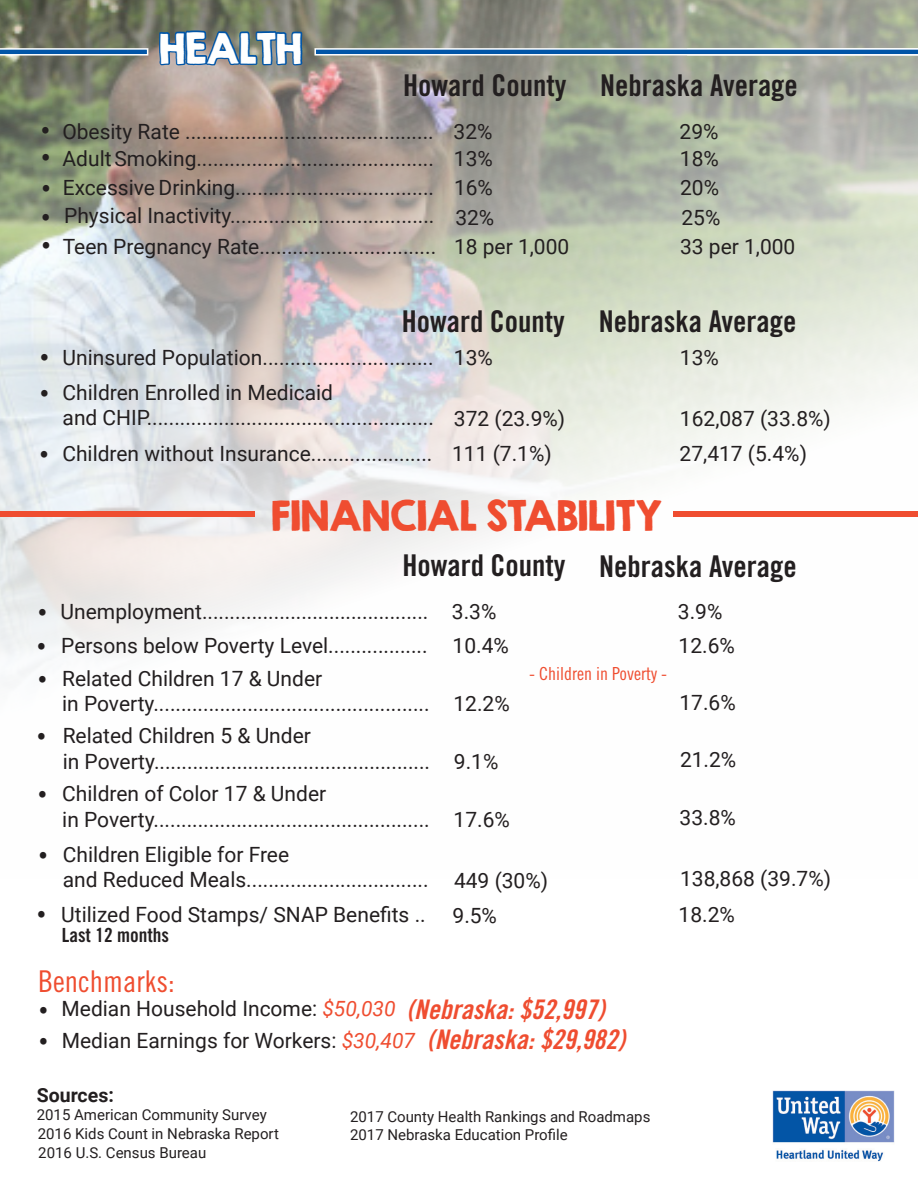
<style>
.page{position:relative;width:918px;height:1188px;background:#fff}
.page>*{position:absolute;margin:0;border:0;box-sizing:border-box;transform-origin:0 0}
.t1{font:45px "Meta";color:#231f20}
.t2{font:37.5px "KG Second Chances Solid";letter-spacing:-.01em;color:#ef4d30}
.t3{font:37.5px "KG Second Chances Solid";letter-spacing:-.01em;color:#fff}
.t4{font:30px "Trade Gothic Bold Cond Twenty";color:#231f20}
.t5{font:30px "Trade Gothic Cond Eighteen";color:#ef4d30}
.t6{font:27px "Trade Gothic Bold Cond Twenty Obl";color:#ef4d30}
.t7{font:21px "Roboto";color:#231f20}
.t8{font:19.5px "Trade Gothic Bold Cond Twenty";color:#231f20}
.t9{font:700 19.5px "Roboto";color:#231f20}
.t10{font:18px "Trade Gothic Cond Eighteen";color:#ef4d30}
.t11{font:15px "Roboto";color:#231f20}
.s1{font-style:italic;color:#ef4d30}
</style>
<div class="page">
<img style="left:0;top:0;width:918px;height:676px">
<svg style="left:157px;top:0;width:147px;height:173px;background:#928d87"></svg>
<svg style="left:0;top:47px;width:149px;height:9px"></svg>
<svg style="left:314px;top:47px;width:604px;height:9px"></svg>
<svg style="left:181px;top:511px;width:74px;height:6px"></svg>
<div style="left:0;top:511px;width:181px;height:6px;background:#ef4d30"></div>
<div style="left:812px;top:511px;width:106px;height:6px;background:#ef4d30"></div>
<div style="left:673px;top:511px;width:226px;height:6px;background:#ef4d30"></div>
<img style="left:772px;top:1091px;width:122px;height:71px">
<p class="t3" style="left:160px;top:25px;width:144px">HEALTH</p>
<p class="t4" style="left:403px;top:67px;width:165px">Howard County</p>
<p class="t4" style="left:600px;top:67px;width:199px">Nebraska Average</p>
<p class="t1" style="left:39px;top:91px;width:14px">.</p>
<p class="t7" style="left:62px;top:116px;width:373px">Obesity Rate .............................................</p>
<p class="t7" style="left:454px;top:116px;width:40px">32%</p>
<p class="t7" style="left:680px;top:116px;width:40px">29%</p>
<p class="t1" style="left:40px;top:118px;width:14px">.</p>
<p class="t7" style="left:63px;top:144px;width:373px">Adult Smoking...........................................</p>
<p class="t7" style="left:454px;top:144px;width:40px">13%</p>
<p class="t7" style="left:680px;top:144px;width:40px">18%</p>
<p class="t1" style="left:40px;top:149px;width:14px">.</p>
<p class="t7" style="left:63px;top:173px;width:373px">Excessive Drinking....................................</p>
<p class="t7" style="left:454px;top:173px;width:40px">16%</p>
<p class="t7" style="left:680px;top:173px;width:40px">20%</p>
<p class="t1" style="left:40px;top:178px;width:14px">.</p>
<p class="t7" style="left:64px;top:201px;width:372px">Physical Inactivity.....................................</p>
<p class="t7" style="left:455px;top:202px;width:40px">32%</p>
<p class="t7" style="left:681px;top:202px;width:40px">25%</p>
<p class="t1" style="left:40px;top:206px;width:14px">.</p>
<p class="t7" style="left:63px;top:232px;width:375px">Teen Pregnancy Rate................................</p>
<p class="t7" style="left:454px;top:232px;width:117px">18 per 1,000</p>
<p class="t7" style="left:680px;top:232px;width:117px">33 per 1,000</p>
<p class="t4" style="left:402px;top:303px;width:165px">Howard County</p>
<p class="t4" style="left:599px;top:303px;width:199px">Nebraska Average</p>
<p class="t1" style="left:38px;top:318px;width:14px">.</p>
<p class="t7" style="left:63px;top:342px;width:373px">Uninsured Population...............................</p>
<p class="t7" style="left:454px;top:342px;width:40px">13%</p>
<p class="t7" style="left:680px;top:342px;width:40px">13%</p>
<p class="t7" style="left:63px;top:378px;width:272px">Children Enrolled in Medicaid</p>
<p class="t7" style="left:63px;top:403px;width:373px">and CHIP....................................................</p>
<p class="t1" style="left:38px;top:354px;width:14px">.</p>
<p class="t7" style="left:454px;top:404px;width:113px">372 (23.9%)</p>
<p class="t7" style="left:680px;top:404px;width:152px">162,087 (33.8%)</p>
<p class="t1" style="left:38px;top:415px;width:14px">.</p>
<p class="t7" style="left:62px;top:439px;width:372px">Children without Insurance......................</p>
<p class="t7" style="left:452px;top:439px;width:101px">111 (7.1%)</p>
<p class="t7" style="left:680px;top:439px;width:129px">27,417 (5.4%)</p>
<p class="t2" style="left:271px;top:492px;width:393px">FINANCIAL STABILITY</p>
<p class="t4" style="left:402px;top:547px;width:165px">Howard County</p>
<p class="t4" style="left:599px;top:548px;width:199px">Nebraska Average</p>
<p class="t1" style="left:36px;top:573px;width:14px">.</p>
<p class="t7" style="left:61px;top:597px;width:369px">Unemployment.........................................</p>
<p class="t7" style="left:452px;top:597px;width:46px">3.3%</p>
<p class="t7" style="left:678px;top:597px;width:46px">3.9%</p>
<p class="t1" style="left:35px;top:607px;width:14px">.</p>
<p class="t7" style="left:61px;top:631px;width:368px">Persons below Poverty Level..................</p>
<p class="t7" style="left:453px;top:631px;width:58px">10.4%</p>
<p class="t7" style="left:679px;top:631px;width:58px">12.6%</p>
<p class="t7" style="left:62px;top:664px;width:262px">Related Children 17 &amp; Under</p>
<p class="t7" style="left:62px;top:689px;width:369px">in Poverty..................................................</p>
<p class="t10" style="left:529px;top:663px;width:139px">- Children in Poverty -</p>
<p class="t1" style="left:36px;top:640px;width:14px">.</p>
<p class="t7" style="left:453px;top:689px;width:58px">12.2%</p>
<p class="t7" style="left:679px;top:688px;width:58px">17.6%</p>
<p class="t1" style="left:35px;top:697px;width:14px">.</p>
<p class="t7" style="left:63px;top:721px;width:250px">Related Children 5 &amp; Under</p>
<p class="t7" style="left:63px;top:747px;width:369px">in Poverty..................................................</p>
<p class="t7" style="left:454px;top:747px;width:46px">9.1%</p>
<p class="t7" style="left:680px;top:745px;width:58px">21.2%</p>
<p class="t1" style="left:36px;top:755px;width:14px">.</p>
<p class="t7" style="left:62px;top:779px;width:265px">Children of Color 17 &amp; Under</p>
<p class="t7" style="left:62px;top:804px;width:369px">in Poverty..................................................</p>
<p class="t7" style="left:454px;top:805px;width:58px">17.6%</p>
<p class="t7" style="left:680px;top:803px;width:58px">33.8%</p>
<p class="t1" style="left:37px;top:816px;width:14px">.</p>
<p class="t7" style="left:63px;top:840px;width:228px">Children Eligible for Free</p>
<p class="t7" style="left:63px;top:865px;width:367px">and Reduced Meals.................................</p>
<p class="t7" style="left:454px;top:865px;width:96px">449 (30%)</p>
<p class="t7" style="left:680px;top:864px;width:152px">138,868 (39.7%)</p>
<p class="t1" style="left:35px;top:875px;width:14px">.</p>
<p class="t7" style="left:61px;top:899px;width:366px">Utilized Food Stamps/ SNAP Benefits ..</p>
<p class="t7" style="left:453px;top:901px;width:46px">9.5%</p>
<p class="t7" style="left:679px;top:899px;width:58px">18.2%</p>
<p class="t8" style="left:62px;top:923px;width:109px">Last 12 months</p>
<p class="t5" style="left:38px;top:963px;width:138px">Benchmarks:</p>
<p class="t1" style="left:37px;top:970px;width:14px">.</p>
<p class="t1" style="left:37px;top:1002px;width:14px">.</p>
<p class="t6" style="left:407px;top:993px;width:199px">(Nebraska: $52,997)</p>
<p class="t6" style="left:427px;top:1023px;width:199px">(Nebraska: $29,982)</p>
<p class="t7" style="left:62px;top:994px;width:336px">Median Household Income: <span class="s1">$50,030</span></p>
<p class="t7" style="left:62px;top:1026px;width:355px">Median Earnings for Workers: <span class="s1">$30,407</span></p>
<p class="t9" style="left:37px;top:1081px;width:79px">Sources:</p>
<p class="t11" style="left:37px;top:1104px;width:232px">2015 American Community Survey</p>
<p class="t11" style="left:350px;top:1106px;width:302px">2017 County Health Rankings and Roadmaps</p>
<p class="t11" style="left:350px;top:1124px;width:219px">2017 Nebraska Education Profile</p>
<p class="t11" style="left:38px;top:1123px;width:243px">2016 Kids Count in Nebraska Report</p>
<p class="t11" style="left:38px;top:1142px;width:169px">2016 U.S. Census Bureau</p>
</div>
